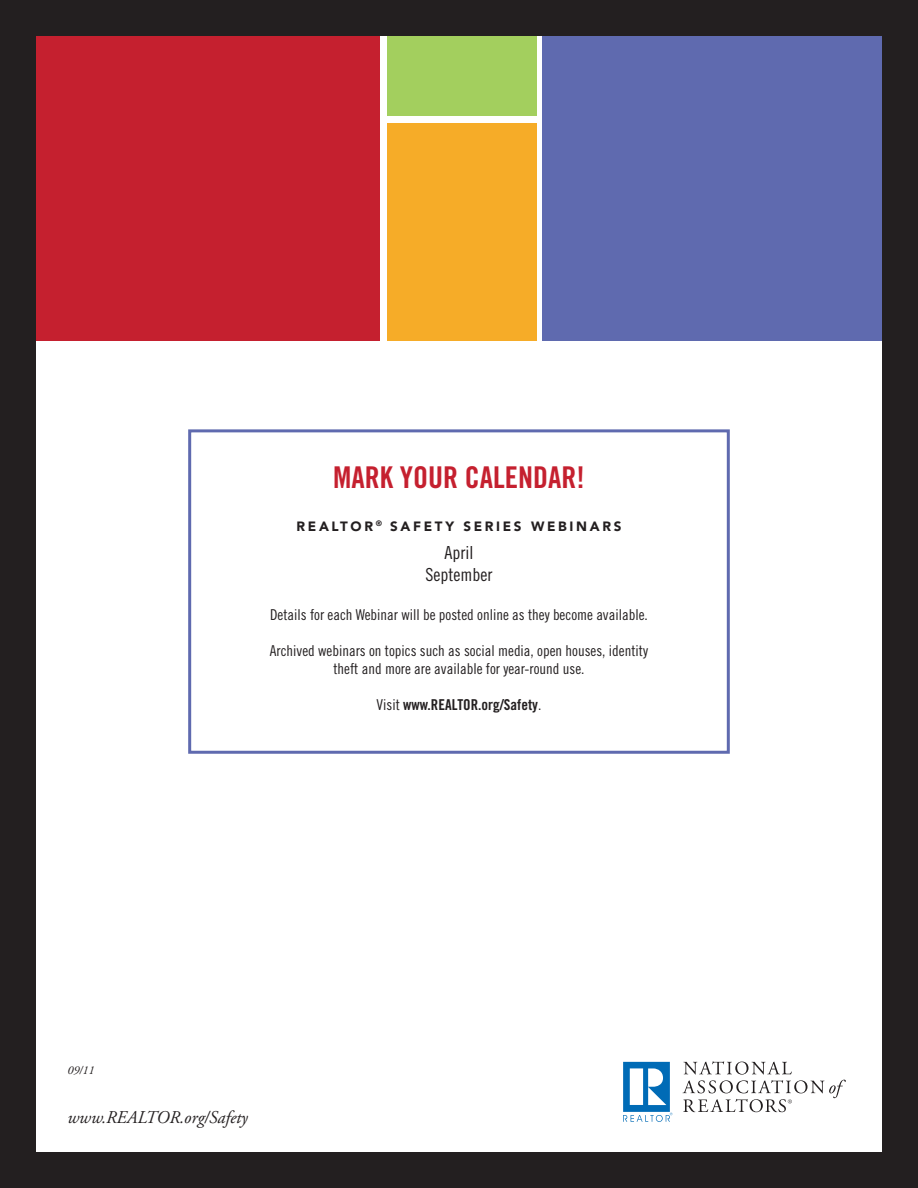
<style>
.page{position:relative;width:918px;height:1188px;background:#fff}
.page>*{position:absolute;margin:0;border:0;box-sizing:border-box;transform-origin:0 0}
.t1{font:30px "Trade Gothic LT Std Bd Cn 20";color:#c5202f}
.t2{font:italic 18px "Adobe Garamond Pro";color:#231f20}
.t3{font:18px/21.6px "Trade Gothic LT Std Cn 18";color:#231f20;text-align:center}
.t4{font:15px/18px "Trade Gothic LT Std Cn 18";color:#231f20;text-align:center}
.t5{font:15px "Trade Gothic LT Std Bd Cn 20";color:#231f20}
.t6{font:900 13.35px "Avenir LT Std";letter-spacing:.2em;color:#231f20}
.t7{font:italic 12px "Adobe Garamond Pro";color:#231f20}
.s1{font-family:"Trade Gothic LT Std Cn 18"}
</style>
<div class="page">
<div style="left:387px;top:123px;width:149px;height:218px;background:#f6ac28"></div>
<div style="left:27px;top:24px;width:352px;height:317px;background:#c5202f"></div>
<div style="left:543px;top:24px;width:348px;height:317px;background:#5f6aaf"></div>
<div style="left:387px;top:24px;width:149px;height:92px;background:#a3cf5e"></div>
<div style="left:883px;top:0;width:35px;height:1188px;background:#231f20"></div>
<div style="left:0;top:0;width:35px;height:1188px;background:#231f20"></div>
<div style="left:0;top:0;width:918px;height:35px;background:#231f20"></div>
<div style="left:0;top:1153px;width:918px;height:35px;background:#231f20"></div>
<svg style="left:623px;top:1062px;width:50px;height:60px"></svg>
<svg style="left:683px;top:1061px;width:163px;height:51px"></svg>
<div style="left:188px;top:429px;width:542px;height:325px;border:3px solid #5f6aaf"></div>
<h1 class="t1" style="left:333px;top:459px;width:253px">MARK YOUR CALENDAR!</h1>
<p class="t6" style="left:297px;top:518px;width:116px">REALTOR <sup>®</sup> SAFETY</p>
<p class="t6" style="left:463px;top:518px;width:21px">SERIES</p>
<p class="t6" style="left:531px;top:518px;width:50px">WE BINARS</p>
<p class="t3" style="left:426px;top:542px;width:68px">April<br>September</p>
<p class="t4" style="left:270px;top:606px;width:379px">Details for each Webinar will be posted online as they become available.</p>
<p class="t4" style="left:270px;top:642px;width:380px">Archived webinars on topics such as social media, open houses, identity theft and more are available for year-round use.</p>
<p class="t5" style="left:377px;top:696px;width:62px"><span class="s1">Visit</span> WWW.REAL</p>
<p class="t5" style="left:457px;top:696px;width:86px">TOR.ORG/SAFETY<span class="s1">.</span></p>
<p class="t7" style="left:68px;top:1063px;width:28px">09/11</p>
<p class="t2" style="left:68px;top:1106px;width:182px">www.REALTOR.org/Safety</p>
</div>
